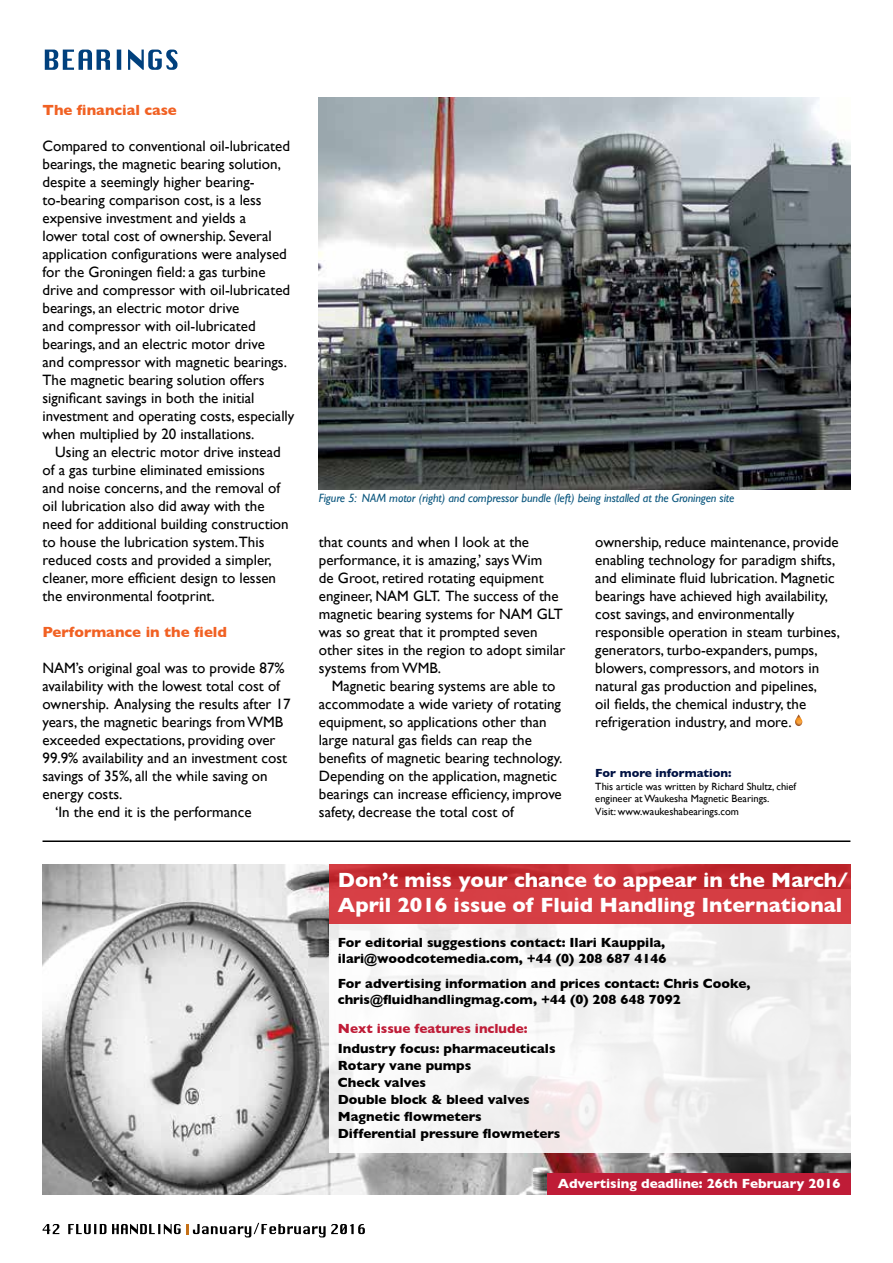
<style>
.page{position:relative;width:893px;height:1263px;background:#fff}
.page>*{position:absolute;margin:0;border:0;box-sizing:border-box;transform-origin:0 0}
.t1{font:700 21px/25.2px "Gill Sans";color:#fff}
.t2{font:15px/18px "Gill Sans";color:#000}
.t3{font:700 15px "Gill Sans";color:#f16123}
.t4{font:700 13.5px/17.1px "Gill Sans";color:#000}
.t5{font:700 13.5px "Gill Sans";color:#fff}
.t6{font:700 13.5px "Gill Sans";color:#bf1c37}
.t7{font:italic 12px "Gill Sans";letter-spacing:-.01em;color:#0a567e}
.t8{font:700 12px "Gill Sans";color:#001243}
.t9{font:10.5px/12.6px "Gill Sans";color:#000}
</style>
<div class="page">
<svg style="left:43px;top:1223px;width:322px;height:14px"></svg>
<svg style="left:45px;top:50px;width:132px;height:20px"></svg>
<svg style="left:795px;top:714px;width:7px;height:12px"></svg>
<img style="left:319px;top:98px;width:531px;height:392px">
<hr style="left:892px;top:360px;width:1px;height:67px;background:#0a567e">
<hr style="left:43px;top:840px;width:807px;height:2px;background:#000">
<img style="left:43px;top:865px;width:807px;height:330px">
<div style="left:329px;top:889px;width:528px;height:263px;background:#f4f3f3"></div>
<div style="left:547px;top:1174px;width:303px;height:21px;background:#bf1c37"></div>
<svg style="left:329px;top:865px;width:521px;height:59px;background:#ce363c"></svg>
<p class="t3" style="left:43px;top:98px;width:136px">The financial case</p>
<p class="t2" style="left:43px;top:136px;width:253px">Compared to conventional oil-lubricated bearings, the magnetic bearing solution, despite a seemingly higher bearing&shy;to-bearing comparison cost, is a less expensive investment and yields a<br>lower total cost of ownership. Several application configurations were analysed for the Groningen field: a gas turbine drive and compressor with oil-lubricated bearings, an electric motor drive<br>and compressor with oil-lubricated bearings, and an electric motor drive<br>and compressor with magnetic bearings.<br>The magnetic bearing solution offers significant savings in both the initial investment and operating costs, especially when multiplied by 20 installations.</p>
<p class="t2" style="left:43px;top:442px;width:248px;text-indent:13px">Using an electric motor drive instead of a gas turbine eliminated emissions and noise concerns, and the removal of oil lubrication also did away with the need for additional building construction to house the lubrication system.This reduced costs and provided a simpler, cleaner, more efficient design to lessen the environmental footprint.</p>
<p class="t3" style="left:43px;top:620px;width:186px">Performance in the field</p>
<p class="t2" style="left:43px;top:658px;width:244px">NAM’s original goal was to provide 87%</p>
<p class="t2" style="left:43px;top:676px;width:239px">availability with the lowest total cost of</p>
<p class="t2" style="left:43px;top:694px;width:250px">ownership. Analysing the results after 17</p>
<p class="t2" style="left:43px;top:712px;width:242px">years, the magnetic bearings from WMB</p>
<p class="t2" style="left:43px;top:730px;width:234px">exceeded expectations, providing over</p>
<p class="t2" style="left:43px;top:748px;width:246px">99.9% availability and an investment cost</p>
<p class="t2" style="left:43px;top:766px;width:227px">savings of 35%, all the while saving on</p>
<p class="t2" style="left:43px;top:784px;width:81px">energy costs.</p>
<p class="t2" style="left:55px;top:802px;width:198px">‘In the end it is the performance</p>
<p class="t7" style="left:319px;top:491px;width:417px">Figure 5: NAM motor (right) and compressor bundle (left) being installed at the Groningen site</p>
<p class="t2" style="left:319px;top:532px;width:248px">that counts and when I look at the performance, it is amazing,’ says Wim<br>de Groot, retired rotating equipment engineer, NAM GLT. The success of the magnetic bearing systems for NAM GLT was so great that it prompted seven other sites in the region to adopt similar systems from WMB.</p>
<p class="t2" style="left:319px;top:676px;width:245px;text-indent:13px">Magnetic bearing systems are able to accommodate a wide variety of rotating equipment, so applications other than large natural gas fields can reap the benefits of magnetic bearing technology.<br>Depending on the application, magnetic bearings can increase efficiency, improve safety, decrease the total cost of</p>
<p class="t2" style="left:595px;top:532px;width:246px">ownership, reduce maintenance, provide enabling technology for paradigm shifts, and eliminate fluid lubrication. Magnetic bearings have achieved high availability, cost savings, and environmentally responsible operation in steam turbines, generators, turbo-expanders, pumps, blowers, compressors, and motors in natural gas production and pipelines,<br>oil fields, the chemical industry, the refrigeration industry, and more.</p>
<p class="t8" style="left:595px;top:763px;width:138px">For more information:</p>
<p class="t9" style="left:595px;top:780px;width:202px">This article was written by Richard Shultz, chief engineer at Waukesha Magnetic Bearings.<br>Visit: www.waukeshabearings.com</p>
<h1 class="t1" style="left:338px;top:866px;width:512px">Don’t miss your chance to appear in the March/<br>April 2016 issue of Fluid Handling International</h1>
<p class="t4" style="left:338px;top:934px;width:330px;line-height:16.2px">For editorial suggestions contact: Ilari Kauppila, ilari@woodcotemedia.com, +44 (0) 208 687 4146</p>
<p class="t4" style="left:338px;top:974px;width:414px;line-height:16.2px">For advertising information and prices contact: Chris Cooke, chris@fluidhandlingmag.com, +44 (0) 208 648 7092</p>
<p class="t6" style="left:338px;top:1018px;width:191px">Next issue features include:</p>
<p class="t4" style="left:338px;top:1039px;width:224px">Industry focus: pharmaceuticals<br>Rotary vane pumps<br>Check valves<br>Double block &amp; bleed valves<br>Magnetic flowmeters<br>Differential pressure flowmeters</p>
<p class="t5" style="left:558px;top:1172px;width:284px">Advertising deadline: 26th February 2016</p>
</div>
